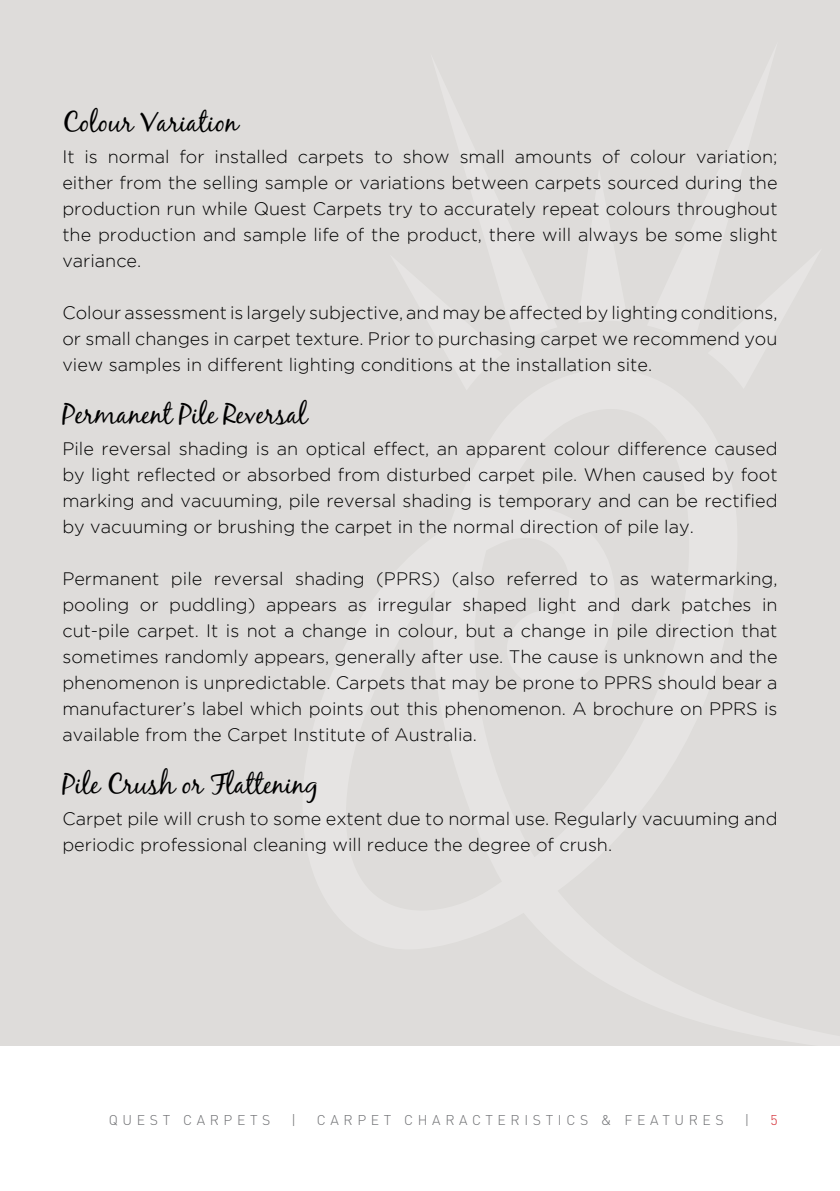
<style>
.page{position:relative;width:840px;height:1191px;background:#fff}
.page>*{position:absolute;margin:0;border:0;box-sizing:border-box;transform-origin:0 0}
.t1{font:28px "Black Jack";color:#000}
.t2{font:300 18px/26px "Gotham";color:#000;text-align:justify}
.t3{font:300 14px "DIN";letter-spacing:.33em;color:#6d6e71}
.t4{font:300 14px "DIN";color:#d2232a}
</style>
<div class="page">
<div style="left:0;top:0;width:839px;height:1045px;background:#dedcda"></div>
<h1 class="t1" style="left:62px;top:105px;width:177px">Colour Variation</h1>
<p class="t2" style="left:62px;top:143px;width:716px">It is normal for installed carpets to show small amounts of colour variation; either from the selling sample or variations between carpets sourced during the production run while Quest Carpets try to accurately repeat colours throughout the production and sample life of the product, there will always be some slight variance.</p>
<p class="t2" style="left:62px;top:299px;width:716px">Colour assessment is largely subjective, and may be affected by lighting conditions, or small changes in carpet texture. Prior to purchasing carpet we recommend you view samples in different lighting conditions at the installation site.</p>
<h1 class="t1" style="left:62px;top:397px;width:246px">Permanent Pile Reversal</h1>
<p class="t2" style="left:62px;top:435px;width:716px">Pile reversal shading is an optical effect, an apparent colour difference caused by light reflected or absorbed from disturbed carpet pile. When caused by foot marking and vacuuming, pile reversal shading is temporary and can be rectified by vacuuming or brushing the carpet in the normal direction of pile lay.</p>
<p class="t2" style="left:62px;top:565px;width:716px">Permanent pile reversal shading (PPRS) (also referred to as watermarking, pooling or puddling) appears as irregular shaped light and dark patches in cut-pile carpet. It is not a change in colour, but a change in pile direction that sometimes randomly appears, generally after use. The cause is unknown and the phenomenon is unpredictable. Carpets that may be prone to PPRS should bear a manufacturer’s label which points out this phenomenon. A brochure on PPRS is available from the Carpet Institute of Australia.</p>
<h1 class="t1" style="left:62px;top:767px;width:258px">Pile Crush or Flattening</h1>
<p class="t2" style="left:62px;top:805px;width:716px">Carpet pile will crush to some extent due to normal use. Regularly vacuuming and periodic professional cleaning will reduce the degree of crush.</p>
<p class="t3" style="left:109px;top:1111px;width:163px">QUEST CARPETS</p>
<p class="t3" style="left:291px;top:1111px;width:6px">|</p>
<p class="t3" style="left:317px;top:1111px;width:408px">CARPET CHARACTERISTICS &amp; FEATURES</p>
<p class="t3" style="left:744px;top:1111px;width:6px">|</p>
<p class="t4" style="left:770px;top:1111px;width:9px">5</p>
</div>
